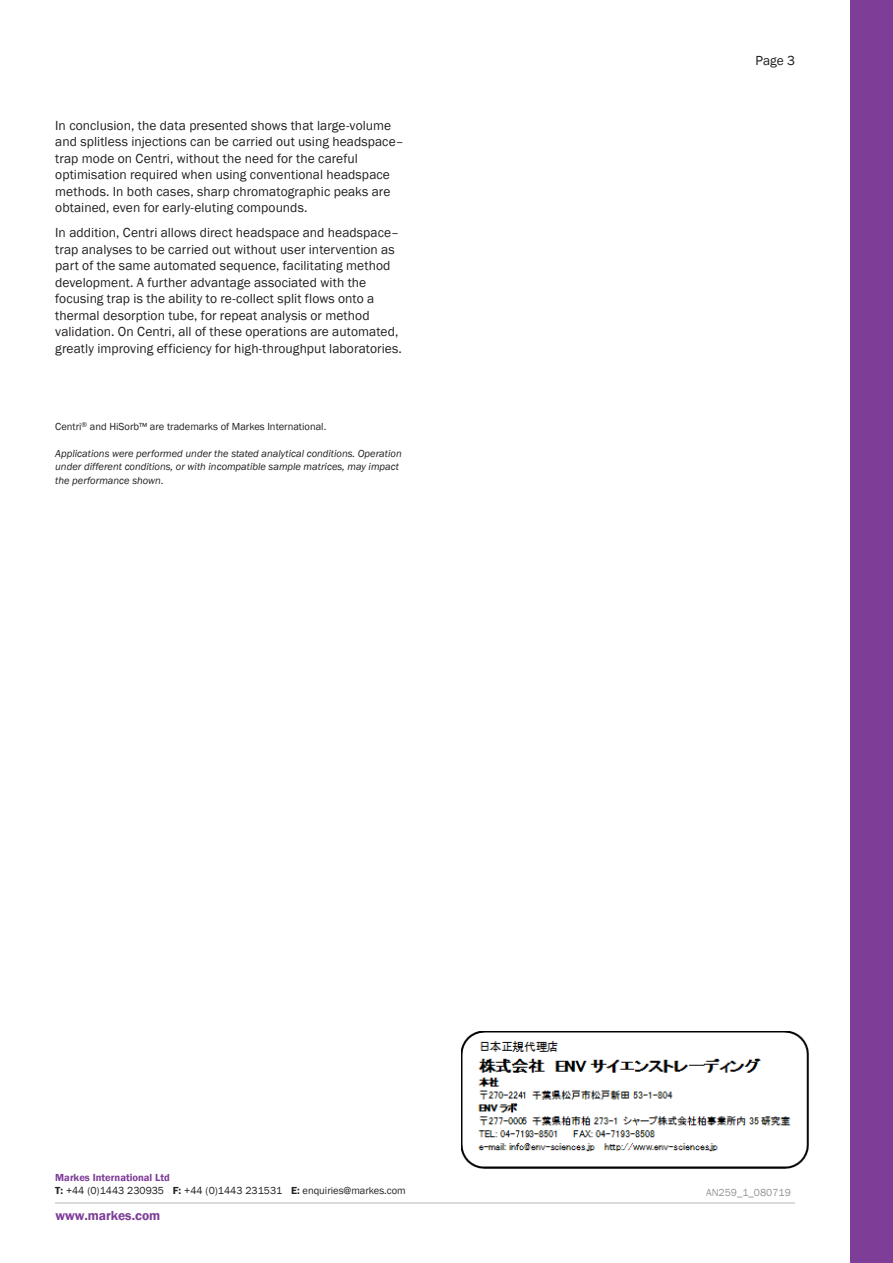
<style>
.page{position:relative;width:893px;height:1263px;background:#fff}
.page>*{position:absolute;margin:0;border:0;box-sizing:border-box;transform-origin:0 0}
.Body{font:13.5px/16.5px "Franklin Gothic";letter-spacing:.005em;color:#231f20}
.t1{font:600 13.5px "Franklin Gothic";color:#7e3e98}
.Disclaimer{font:italic 10.5px/13.5px "Franklin Gothic";color:#231f20}
.Disclaimer-2{font:10.5px/13.6px "Franklin Gothic";color:#231f20}
.t2{font:10.5px "Franklin Gothic";letter-spacing:.005em;color:#939598}
.s1{font-weight:600;color:#7e3e98}
.s2{font-weight:600}
</style>
<div class="page">
<div style="left:850px;top:0;width:43px;height:1263px;background:#7e3e98"></div>
<img style="left:461px;top:1032px;width:348px;height:137px">
<p class="Body" style="left:55px;top:117px;width:350px">In conclusion, the data presented shows that large-volume and splitless injections can be carried out using headspace– trap mode on Centri, without the need for the careful optimisation required when using conventional headspace methods. In both cases, sharp chromatographic peaks are obtained, even for early-eluting compounds.</p>
<p class="Body" style="left:55px;top:225px;width:348px">In addition, Centri allows direct headspace and headspace– trap analyses to be carried out without user intervention as part of the same automated sequence, facilitating method development. A further advantage associated with the focusing trap is the ability to re-collect split flows onto a thermal desorption tube, for repeat analysis or method validation. On Centri, all of these operations are automated, greatly improving efficiency for high-throughput laboratories.</p>
<p class="Disclaimer-2" style="left:55px;top:420px;width:272px">Centri<sup>®</sup> and HiSorb™ are trademarks of Markes International.</p>
<p class="Disclaimer" style="left:55px;top:447px;width:348px">Applications were performed under the stated analytical conditions. Operation under different conditions, or with incompatible sample matrices, may impact the performance shown.</p>
<p class="Disclaimer-2" style="left:55px;top:1170px;width:352px"><span class="s1">Markes International Ltd<br></span><span class="s2">T:</span> +44 (0)1443 230935 <span class="s2">F:</span> +44 (0)1443 231531 <span class="s2">E:</span> enquiries@markes.com</p>
<p class="t1" style="left:56px;top:1207px;width:106px">www.markes.com</p>
<p class="Body" style="left:755px;top:52px;width:41px">Page 3</p>
<p class="t2" style="left:706px;top:1185px;width:86px">AN259_1_080719</p>
</div>
